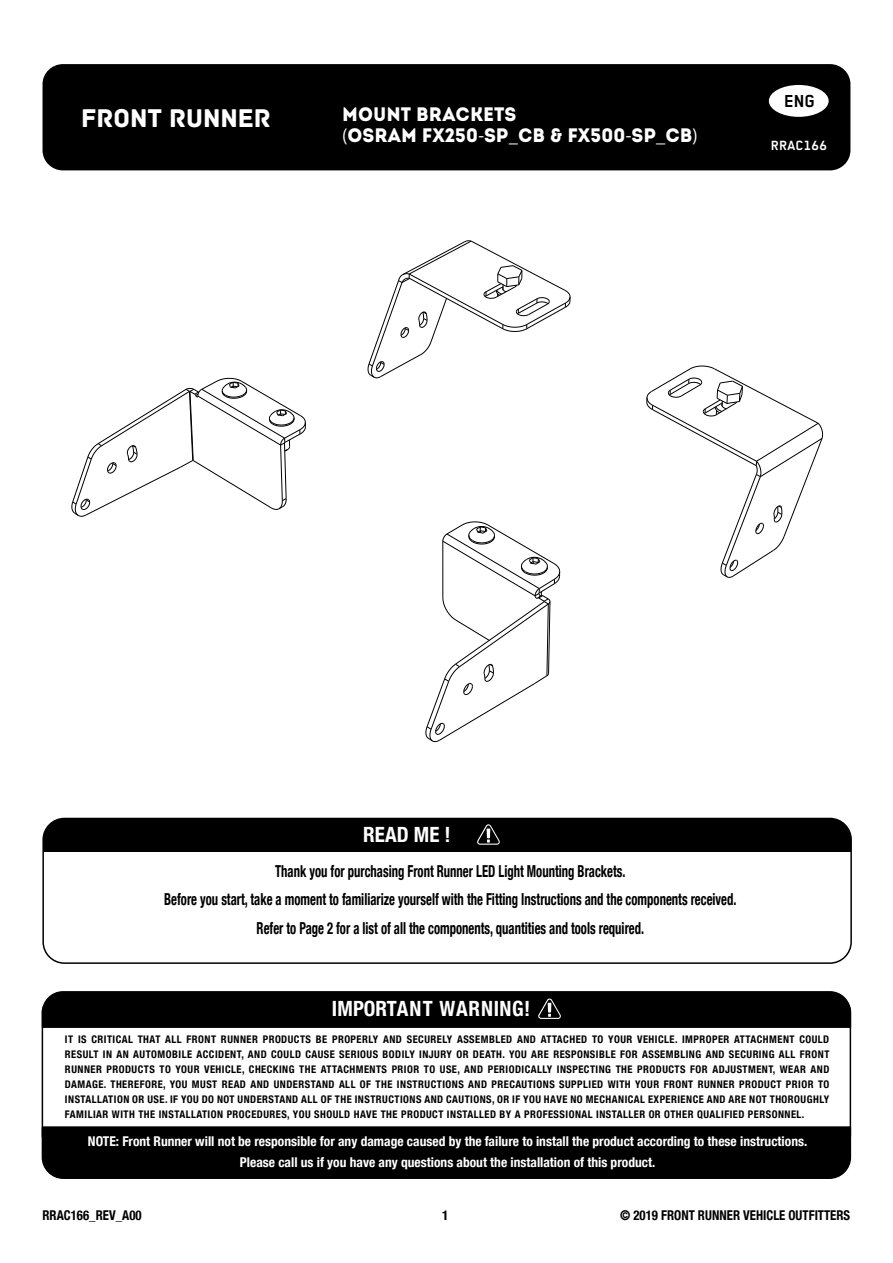
<style>
.page{position:relative;width:893px;height:1263px;background:#fff}
.page>*{position:absolute;margin:0;border:0;box-sizing:border-box;transform-origin:0 0}
.t1{font:27px "Archive";color:#fff;scale:.95 1}
.t2{font:700 condensed 21px "Helvetica Neue LT Com";letter-spacing:.025em;color:#fefefe}
.t3{font:700 condensed 21px "Helvetica Neue LT Com";letter-spacing:.005em;color:#fefefe}
.t4{font:19.5px/21px "Intro";color:#fefefe;scale:.95 1}
.t5{font:700 19.5px "Regular";color:#000}
.t6{font:700 condensed 16.5px/28.5px "Helvetica Neue LT Com";color:#000;text-align:center;scale:.77 1}
.t7{font:700 15px "Regular";color:#fefefe}
.t8{font:700 condensed 13.5px/21.1px "Helvetica Neue LT Com";color:#fff;text-align:center}
.t9{font:700 condensed 13.5px "Helvetica Neue LT Com";color:#000;scale:.95 1}
.t10{font:700 condensed 13.5px "Helvetica Neue LT Com";color:#000}
.t11{font:700 condensed 10.5px/15px "Helvetica Neue LT Com";letter-spacing:.045em;color:#000;text-align:justify}
.s1{font-family:"Myriad Pro"}
</style>
<div class="page">
<div style="left:43px;top:64px;width:807px;height:106px;background:#000;border-radius:20px"></div>
<div style="left:769px;top:85px;width:60px;height:32px;background:#fefefe;border-radius:50%"></div>
<div style="left:43px;top:818px;width:808px;height:34px;background:#000"></div>
<div style="left:42px;top:818px;width:810px;height:146px;border:2px solid #000;border-radius:21px"></div>
<svg style="left:477px;top:824px;width:23px;height:21px"></svg>
<svg style="left:41px;top:1029px;width:811px;height:97px"></svg>
<svg style="left:41px;top:991px;width:811px;height:38px;background:#0a0a0a"></svg>
<div style="left:41px;top:1126px;width:811px;height:53px;background:#000"></div>
<hr style="left:42px;top:1126px;width:808px;height:2px;background:#000">
<svg style="left:71px;top:378px;width:235px;height:139px"></svg>
<svg style="left:425px;top:521px;width:135px;height:221px"></svg>
<svg style="left:368px;top:240px;width:203px;height:138px"></svg>
<svg style="left:646px;top:366px;width:177px;height:212px"></svg>
<h1 class="t1" style="left:81px;top:102px;width:201px">FRONT RUNNER</h1>
<h3 class="t4" style="left:342px;top:103px;width:376px">MOUNT BRACKETS<br><span class="s1">(</span>OSRAM FX250<span class="s1">-</span>SP<span class="s1">_</span>CB &amp; FX500<span class="s1">-</span>SP<span class="s1">_</span>CB<span class="s1">)</span></h3>
<h3 class="t5" style="left:785px;top:90px;width:32px">ENG</h3>
<h3 class="t7" style="left:771px;top:137px;width:57px">RRAC166</h3>
<h2 class="t3" style="left:363px;top:822px;width:89px">READ ME !</h2>
<p class="t6" style="left:164px;top:857px;width:745px">Thank you for purchasing Front Runner LED Light Mounting Brackets.<br>Before you start, take a moment to familiarize yourself with the Fitting Instructions and the components received.<br>Refer to Page 2 for a list of all the components, quantities and tools required.</p>
<h2 class="t2" style="left:332px;top:996px;width:200px">IMPORTANT WARNING!</h2>
<p class="t11" style="left:65px;top:1032px;width:766px">IT IS CRITICAL THAT ALL FRONT RUNNER PRODUCTS BE PROPERLY AND SECURELY ASSEMBLED AND ATTACHED TO YOUR VEHICLE. IMPROPER ATTACHMENT COULD RESULT IN AN AUTOMOBILE ACCIDENT, AND COULD CAUSE SERIOUS BODILY INJURY OR DEATH. YOU ARE RESPONSIBLE FOR ASSEMBLING AND SECURING ALL FRONT RUNNER PRODUCTS TO YOUR VEHICLE, CHECKING THE ATTACHMENTS PRIOR TO USE, AND PERIODICALLY INSPECTING THE PRODUCTS FOR ADJUSTMENT, WEAR AND DAMAGE. THEREFORE, YOU MUST READ AND UNDERSTAND ALL OF THE INSTRUCTIONS AND PRECAUTIONS SUPPLIED WITH YOUR FRONT RUNNER PRODUCT PRIOR TO INSTALLATION OR USE. IF YOU DO NOT UNDERSTAND ALL OF THE INSTRUCTIONS AND CAUTIONS, OR IF YOU HAVE NO MECHANICAL EXPERIENCE AND ARE NOT THOROUGHLY FAMILIAR WITH THE INSTALLATION PROCEDURES, YOU SHOULD HAVE THE PRODUCT INSTALLED BY A PROFESSIONAL INSTALLER OR OTHER QUALIFIED PERSONNEL.</p>
<p class="t8" style="left:88px;top:1130px;width:721px">NOTE: Front Runner will not be responsible for any damage caused by the failure to install the product according to these instructions.<br>Please call us if you have any questions about the installation of this product.</p>
<p class="t9" style="left:43px;top:1207px;width:106px">RRAC166_REV_A00</p>
<p class="t9" style="left:620px;top:1207px;width:244px">© 2019 FRONT RUNNER VEHICLE OUTFITTERS</p>
<p class="t10" style="left:442px;top:1207px;width:8px">1</p>
</div>
